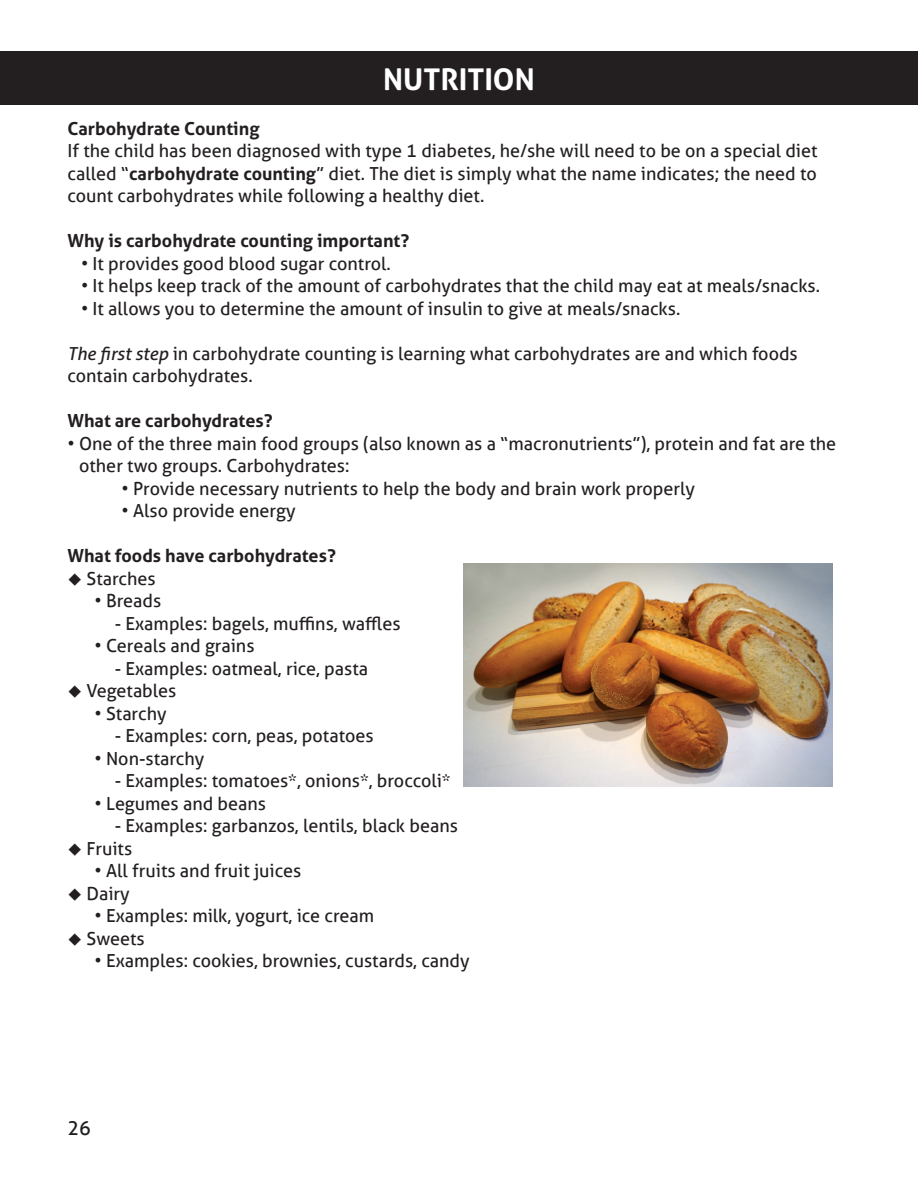
<style>
.page{position:relative;width:918px;height:1188px;background:#fff}
.page>*{position:absolute;margin:0;border:0;box-sizing:border-box;transform-origin:0 0}
.t1{font:700 30px "Aller";color:#fff}
.t2{font:19.5px "Aller";color:#231f20}
.t3{font:18px/22.5px "Aller";color:#231f20}
.t4{font:700 18px "Aller";color:#231f20}
.s1{font-weight:700}
.s2{font-style:italic}
</style>
<div class="page">
<div style="left:0;top:51px;width:918px;height:54px;background:#231f20"></div>
<img style="left:464px;top:563px;width:368px;height:223px">
<p class="t1" style="left:383px;top:60px;width:153px">NUTRITION</p>
<p class="t4" style="left:68px;top:117px;width:194px">Carbohydrate Counting</p>
<p class="t3" style="left:68px;top:139px;width:752px;text-align:justify">If the child has been diagnosed with type 1 diabetes, he/she will need to be on a special diet called “<span class="s1">carbohydrate counting</span>” diet. The diet is simply what the name indicates; the need to count carbohydrates while following a healthy diet.</p>
<p class="t4" style="left:68px;top:230px;width:343px">Why is carbohydrate counting important?</p>
<p class="t3" style="left:81px;top:252px;width:309px">• It provides good blood sugar control.</p>
<p class="t3" style="left:81px;top:274px;width:739px">• It helps keep track of the amount of carbohydrates that the child may eat at meals/snacks.</p>
<p class="t3" style="left:81px;top:297px;width:599px">• It allows you to determine the amount of insulin to give at meals/snacks.</p>
<p class="t3" style="left:68px;top:342px;width:732px"><span class="s2">The first step</span> in carbohydrate counting is learning what carbohydrates are and which foods contain carbohydrates.</p>
<p class="t4" style="left:68px;top:410px;width:207px">What are carbohydrates?</p>
<p class="t3" style="left:79px;top:432px;width:759px;text-indent:-12px">• One of the three main food groups (also known as a “macronutrients”), protein and fat are the other two groups. Carbohydrates:</p>
<p class="t3" style="left:122px;top:477px;width:575px">• Provide necessary nutrients to help the body and brain work properly</p>
<p class="t3" style="left:122px;top:499px;width:176px">• Also provide energy</p>
<p class="t4" style="left:68px;top:545px;width:270px">What foods have carbohydrates?</p>
<p class="t3" style="left:68px;top:567px;width:90px">◆ Starches</p>
<p class="t3" style="left:94px;top:589px;width:68px">• Breads</p>
<p class="t3" style="left:115px;top:612px;width:287px">- Examples: bagels, muffins, waffles</p>
<p class="t3" style="left:94px;top:634px;width:162px">• Cereals and grains</p>
<p class="t3" style="left:115px;top:657px;width:255px">- Examples: oatmeal, rice, pasta</p>
<p class="t3" style="left:68px;top:679px;width:110px">◆ Vegetables</p>
<p class="t3" style="left:94px;top:702px;width:74px">• Starchy</p>
<p class="t3" style="left:115px;top:724px;width:260px">- Examples: corn, peas, potatoes</p>
<p class="t3" style="left:94px;top:747px;width:112px">• Non-starchy</p>
<p class="t3" style="left:115px;top:769px;width:337px">- Examples: tomatoes*, onions*, broccoli*</p>
<p class="t3" style="left:94px;top:792px;width:173px">• Legumes and beans</p>
<p class="t3" style="left:115px;top:814px;width:345px">- Examples: garbanzos, lentils, black beans</p>
<p class="t3" style="left:68px;top:837px;width:66px">◆ Fruits</p>
<p class="t3" style="left:94px;top:859px;width:208px">• All fruits and fruit juices</p>
<p class="t3" style="left:68px;top:882px;width:64px">◆ Dairy</p>
<p class="t3" style="left:94px;top:904px;width:281px">• Examples: milk, yogurt, ice cream</p>
<p class="t3" style="left:68px;top:927px;width:79px">◆ Sweets</p>
<p class="t3" style="left:94px;top:949px;width:377px">• Examples: cookies, brownies, custards, candy</p>
<p class="t2" style="left:68px;top:1116px;width:25px">26</p>
</div>
